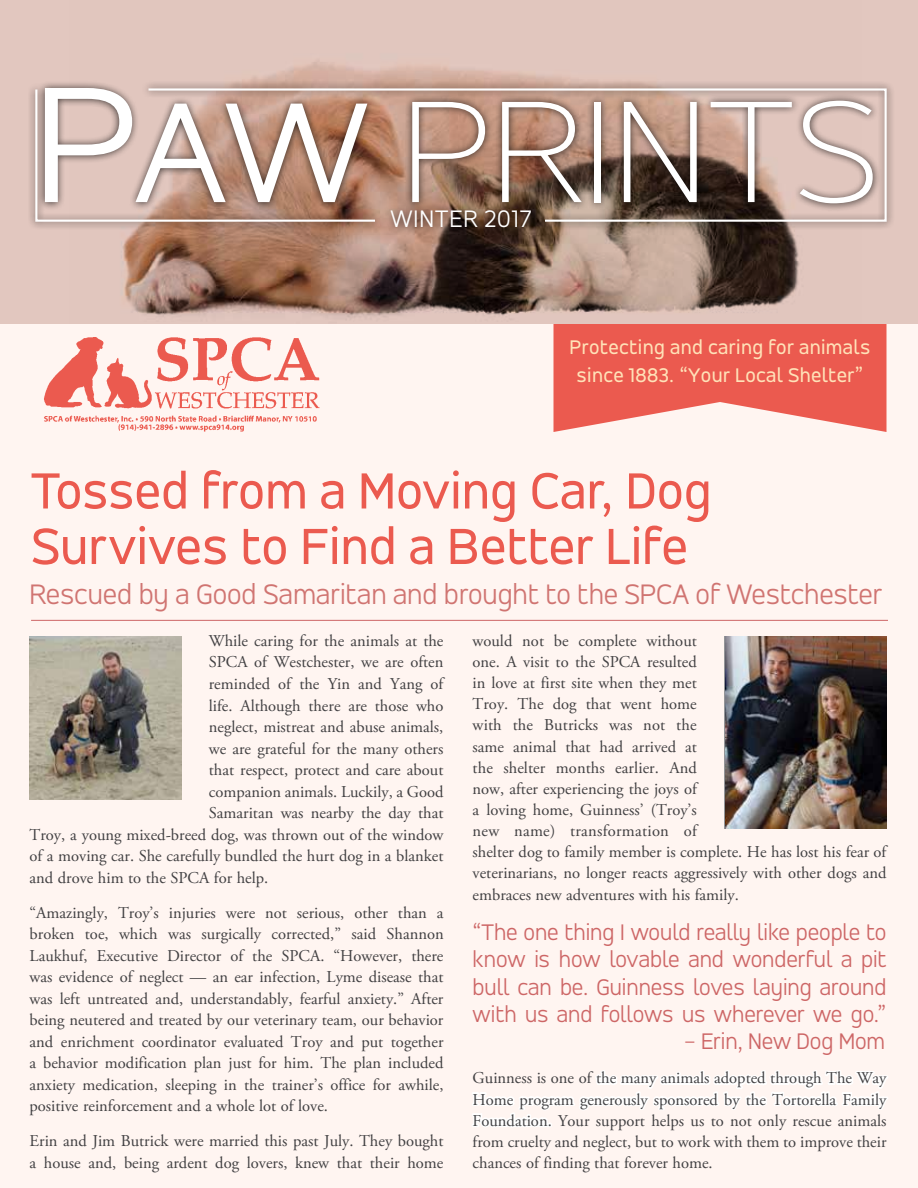
<style>
.page{position:relative;width:918px;height:1188px;background:#fff5f1}
.page>*{position:absolute;margin:0;border:0;box-sizing:border-box;transform-origin:0 0}
.t1{font:100 154.05px "Accord";letter-spacing:.01em;color:#fff;scale:1.1 1}
.t2{font:54px/55.5px "Accord";letter-spacing:.005em;color:#eb5a4f}
.t3{font:300 30px "Accord";color:#d07471}
.t4{font:300 25.35px "Accord";letter-spacing:.04em;color:#fff}
.t5{font:300 24px/27.2px "Accord";color:#cd6666;text-align:justify}
.t6{font:21px/28.5px "Accord";letter-spacing:.02em;color:#ffe2b8;text-align:center}
.t7{font:16.5px/21.1px "Adobe Garamond Pro";color:#414042;text-align:justify}
.s1{font-weight:300;font-size:175.5px}
.s2{font-weight:300;font-size:151.5px}
</style>
<div class="page">
<div style="left:0;top:0;width:918px;height:324px;background:#e1c6be"></div>
<img style="left:121px;top:60px;width:679px;height:260px">
<svg style="left:472px;top:1070px;width:416px;height:57px"></svg>
<div style="left:27px;top:80px;width:868px;height:155px;background:#000;opacity:.75"></div>
<svg style="left:34px;top:87px;width:112px;height:136px"></svg>
<svg style="left:146px;top:87px;width:742px;height:136px;background:#9e7f71"></svg>
<svg style="left:554px;top:324px;width:332px;height:108px;background:#ed6f65"></svg>
<img style="left:44px;top:337px;width:276px;height:95px">
<img style="left:30px;top:636px;width:152px;height:164px">
<img style="left:726px;top:636px;width:160px;height:192px">
<hr style="left:31px;top:620px;width:857px;height:1px;background:#cd6666">
<h1 class="t1" style="left:33px;top:62px;width:769px"><span class="s1">P</span><span class="s2">AW</span> PRINTS</h1>
<h3 class="t4" style="left:391px;top:204px;width:142px">WINTER 2017</h3>
<p class="t6" style="left:570px;top:333px;width:302px">Protecting and caring for animals since 1883. “Your Local Shelter”</p>
<h2 class="t2" style="left:31px;top:463px;width:682px">Tossed from a Moving Car, Dog<br>Survives to Find a Better Life</h2>
<h3 class="t3" style="left:30px;top:577px;width:854px">Rescued by a Good Samaritan and brought to the SPCA of Westchester</h3>
<p class="t7" style="left:209px;top:631px;width:236px">While caring for the animals at the</p>
<p class="t7" style="left:209px;top:652px;width:236px">SPCA of Westchester, we are often</p>
<p class="t7" style="left:209px;top:674px;width:236px">reminded of the Yin and Yang of</p>
<p class="t7" style="left:209px;top:695px;width:236px">life. Although there are those who</p>
<p class="t7" style="left:209px;top:717px;width:236px">neglect, mistreat and abuse animals,</p>
<p class="t7" style="left:209px;top:738px;width:236px">we are grateful for the many others</p>
<p class="t7" style="left:209px;top:760px;width:236px">that respect, protect and care about</p>
<p class="t7" style="left:209px;top:781px;width:236px">companion animals. Luckily, a Good</p>
<p class="t7" style="left:209px;top:803px;width:236px">Samaritan was nearby the day that</p>
<p class="t7" style="left:30px;top:824px;width:415px">Troy, a young mixed-breed dog, was thrown out of the window</p>
<p class="t7" style="left:30px;top:846px;width:415px">of a moving car. She carefully bundled the hurt dog in a blanket</p>
<p class="t7" style="left:30px;top:867px;width:240px">and drove him to the SPCA for help.</p>
<p class="t7" style="left:30px;top:902px;width:416px">“Amazingly, Troy’s injuries were not serious, other than a broken toe, which was surgically corrected,” said Shannon Laukhuf, Executive Director of the SPCA. “However, there was evidence of neglect — an ear infection, Lyme disease that was left untreated and, understandably, fearful anxiety.” After being neutered and treated by our veterinary team, our behavior and enrichment coordinator evaluated Troy and put together a behavior modification plan just for him. The plan included anxiety medication, sleeping in the trainer’s office for awhile, positive reinforcement and a whole lot of love.</p>
<p class="t7" style="left:30px;top:1131px;width:415px">Erin and Jim Butrick were married this past July. They bought a house and, being ardent dog lovers, knew that their home</p>
<p class="t7" style="left:473px;top:631px;width:415px;text-align:left">would not be complete without<br>one. A visit to the SPCA resulted<br>in love at first site when they met<br>Troy. The dog that went home<br>with the Butricks was not the<br>same animal that had arrived at<br>the shelter months earlier. And<br>now, after experiencing the joys of<br>a loving home, Guinness’ (Troy’s<br>new name) transformation of<br>shelter dog to family member is complete. He has lost his fear of veterinarians, no longer reacts aggressively with other dogs and embraces new adventures with his family.</p>
<h3 class="t5" style="left:473px;top:919px;width:415px">“The one thing I would really like people to know is how lovable and wonderful a pit bull can be. Guinness loves laying around with us and follows us wherever we go.”</h3>
<h3 class="t5" style="left:684px;top:1027px;width:202px">– Erin, New Dog Mom</h3>
<p class="t7" style="left:473px;top:1068px;width:415px">Guinness is one of the many animals adopted through The Way Home program generously sponsored by the Tortorella Family Foundation. Your support helps us to not only rescue animals from cruelty and neglect, but to work with them to improve their chances of finding that forever home.</p>
</div>
